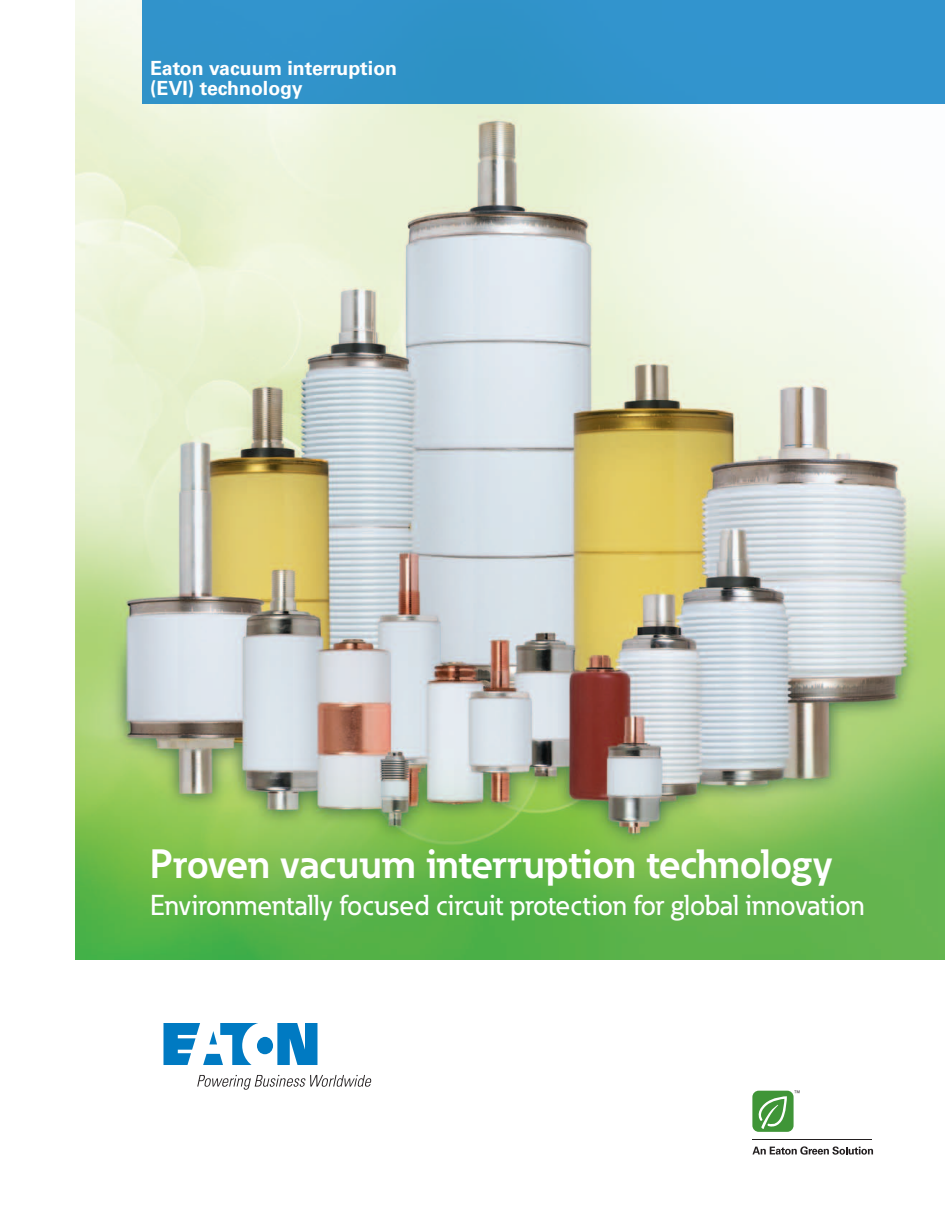
<style>
.page{position:relative;width:945px;height:1215px;background:#fff}
.page>*{position:absolute;margin:0;border:0;box-sizing:border-box;transform-origin:0 0}
.t1{font:700 40.5px "Eaton";letter-spacing:-.01em;color:#fff}
.t2{font:500 28.5px "Eaton";color:#fff}
.t3{font:700 19.5px/19.5px "Univers LT Std";color:#fff}
.t4{font:7.8px "Univers";color:#231f20}
</style>
<div class="page">
<img style="left:76px;top:0;width:869px;height:960px">
<svg style="left:752px;top:1091px;width:42px;height:41px;background:#62a85b"></svg>
<svg style="left:752px;top:1146px;width:121px;height:9px"></svg>
<hr style="left:752px;top:1139px;width:120px;height:1px;background:#231f20">
<div style="left:142px;top:0;width:803px;height:103px;background:#3193cc"></div>
<svg style="left:163px;top:1023px;width:154px;height:42px"></svg>
<svg style="left:197px;top:1075px;width:175px;height:15px"></svg>
<p class="t3" style="left:150px;top:59px;width:249px">Eaton vacuum interruption (EVI) technology</p>
<h1 class="t1" style="left:150px;top:838px;width:684px">Proven vacuum interruption technology</h1>
<p class="t2" style="left:150px;top:888px;width:716px">Environmentally focused circuit protection for global innovation</p>
<p class="t4" style="left:794px;top:1089px;width:9px">™</p>
</div>
